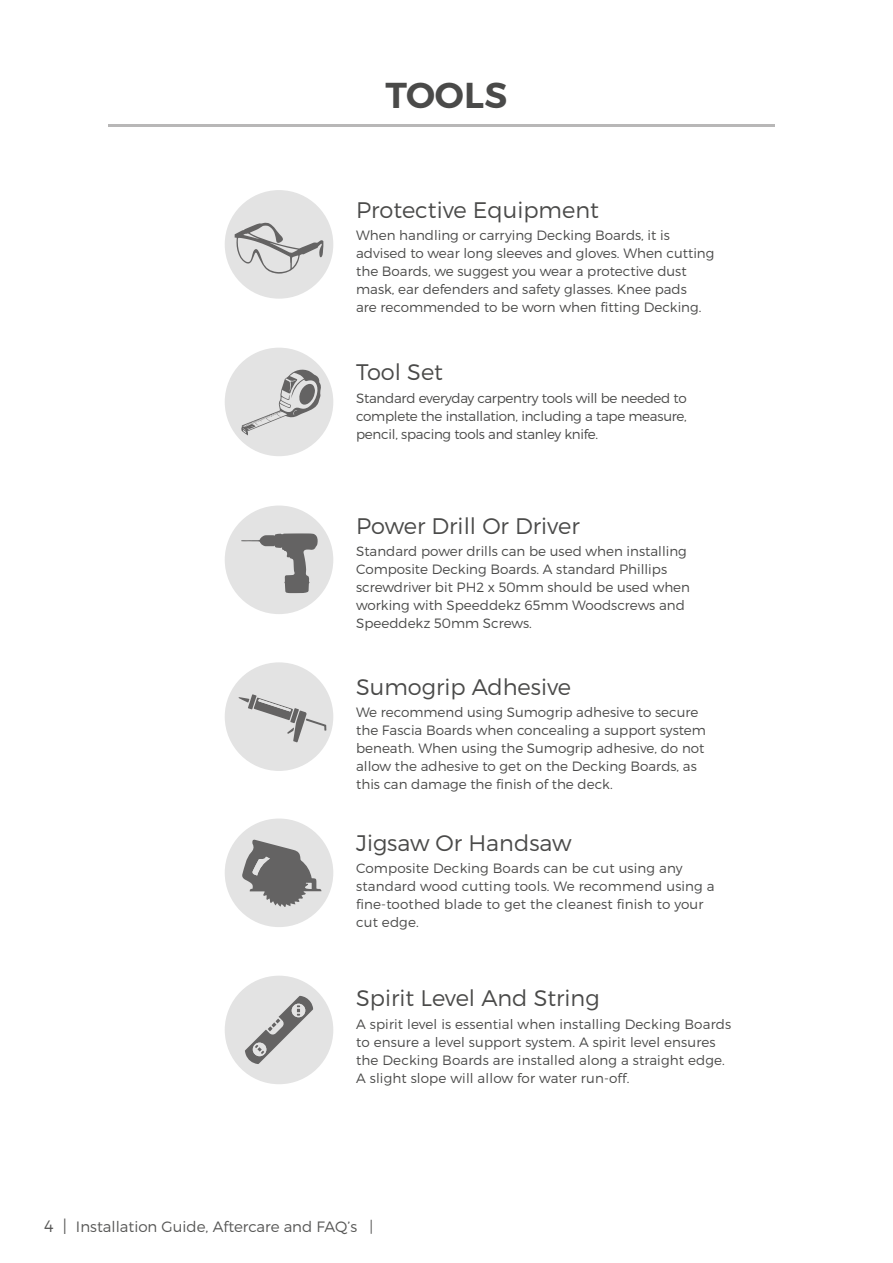
<style>
.page{position:relative;width:893px;height:1263px;background:#fff}
.page>*{position:absolute;margin:0;border:0;box-sizing:border-box;transform-origin:0 0}
.t1{font:600 36px "Montserrat";color:#4a4a49}
.t2{font:300 22.5px "Montserrat";color:#4a4a49}
.t3{font:300 15px "Montserrat";color:#575756}
.t4{font:300 13.5px/18px "Montserrat";color:#4a4a49}
.s1{font-size:16.5px}
</style>
<div class="page">
<hr style="left:109px;top:124px;width:666px;height:2px;background:#b8b7b7">
<div style="left:225px;top:348px;width:108px;height:108px;background:#e3e3e3;border-radius:50%"></div>
<div style="left:225px;top:190px;width:108px;height:109px;background:#e3e3e3;border-radius:50%"></div>
<div style="left:225px;top:505px;width:108px;height:109px;background:#e3e3e3;border-radius:50%"></div>
<div style="left:225px;top:662px;width:108px;height:109px;background:#e3e3e3;border-radius:50%"></div>
<div style="left:225px;top:818px;width:108px;height:109px;background:#e3e3e3;border-radius:50%"></div>
<div style="left:225px;top:976px;width:108px;height:108px;background:#e3e3e3;border-radius:50%"></div>
<svg style="left:241px;top:369px;width:80px;height:66px"></svg>
<svg style="left:241px;top:533px;width:77px;height:60px"></svg>
<svg style="left:238px;top:694px;width:88px;height:48px"></svg>
<svg style="left:242px;top:839px;width:79px;height:68px"></svg>
<svg style="left:245px;top:996px;width:68px;height:68px"></svg>
<svg style="left:235px;top:223px;width:88px;height:51px"></svg>
<h1 class="t1" style="left:386px;top:73px;width:123px">TOOLS</h1>
<h2 class="t2" style="left:356px;top:196px;width:244px">Protective Equipment</h2>
<p class="t4" style="left:356px;top:226px;width:360px">When handling or carrying Decking Boards, it is advised to wear long sleeves and gloves. When cutting the Boards, we suggest you wear a protective dust mask, ear defenders and safety glasses. Knee pads<br>are recommended to be worn when fitting Decking.</p>
<h2 class="t2" style="left:356px;top:359px;width:88px">Tool Set</h2>
<p class="t4" style="left:356px;top:389px;width:332px;text-align:justify">Standard everyday carpentry tools will be needed to complete the installation, including a tape measure, pencil, spacing tools and stanley knife.</p>
<h2 class="t2" style="left:356px;top:512px;width:225px">Power Drill Or Driver</h2>
<p class="t4" style="left:356px;top:542px;width:335px">Standard power drills can be used when installing Composite Decking Boards. A standard Phillips screwdriver bit PH2 x 50mm should be used when working with Speeddekz 65mm Woodscrews and Speeddekz 50mm Screws.</p>
<h2 class="t2" style="left:356px;top:673px;width:216px">Sumogrip Adhesive</h2>
<p class="t4" style="left:356px;top:703px;width:351px">We recommend using Sumogrip adhesive to secure the Fascia Boards when concealing a support system beneath. When using the Sumogrip adhesive, do not allow the adhesive to get on the Decking Boards, as this can damage the finish of the deck.</p>
<h2 class="t2" style="left:356px;top:829px;width:217px">Jigsaw Or Handsaw</h2>
<p class="t4" style="left:356px;top:859px;width:360px">Composite Decking Boards can be cut using any standard wood cutting tools. We recommend using a fine-toothed blade to get the cleanest finish to your cut edge.</p>
<h2 class="t2" style="left:356px;top:984px;width:245px">Spirit Level And String</h2>
<p class="t4" style="left:356px;top:1015px;width:377px">A spirit level is essential when installing Decking Boards to ensure a level support system. A spirit level ensures the Decking Boards are installed along a straight edge.<br>A slight slope will allow for water run-off.</p>
<p class="t3" style="left:44px;top:1218px;width:331px"><span class="s1">4 |</span> Installation Guide, Aftercare and FAQ’s |</p>
</div>
